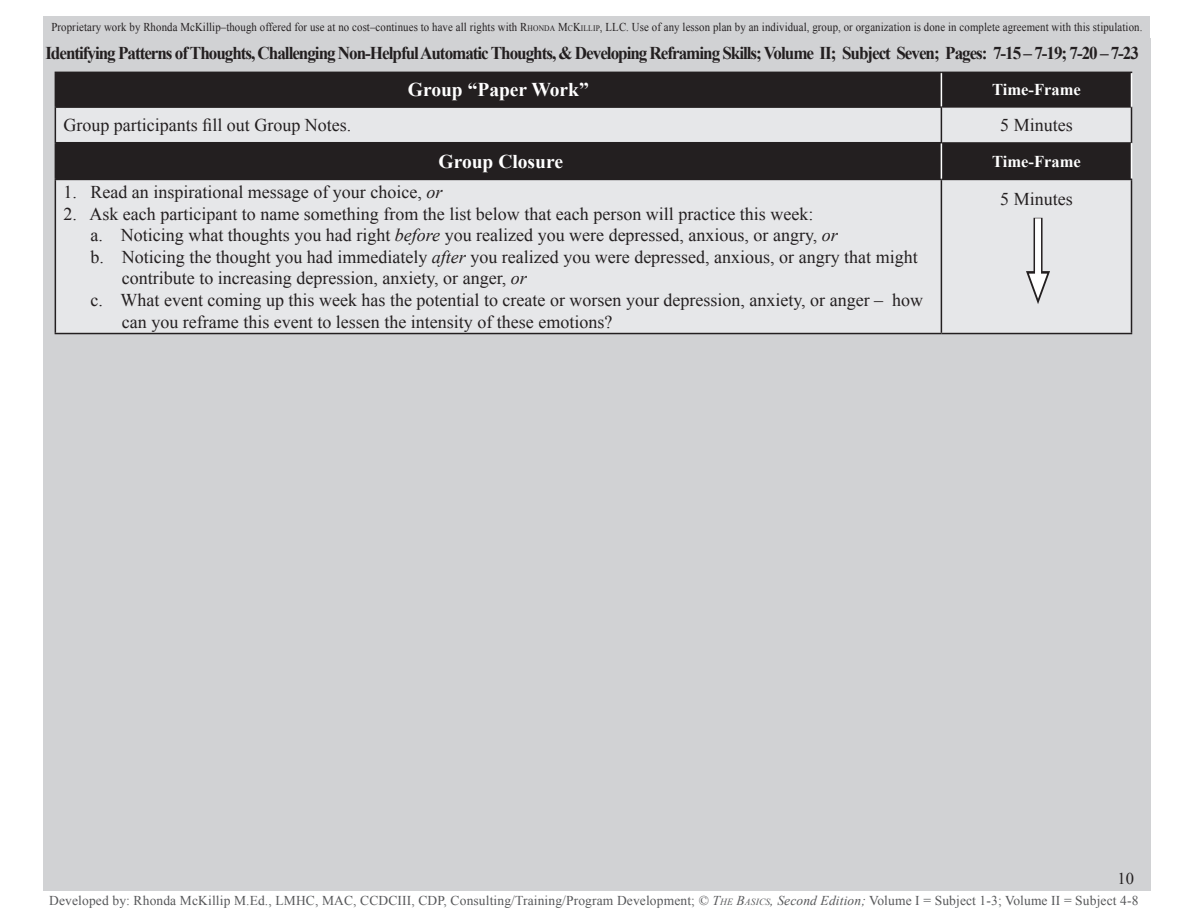
<style>
.page{position:relative;width:1188px;height:918px;background:#fff}
.page>*{position:absolute;margin:0;border:0;box-sizing:border-box;transform-origin:0 0}
.t1{font:700 19.5px "Times New Roman";color:#fff}
.t2{font:18px "Times New Roman";color:#231f20}
.centered_head{font:700 18px "Times New Roman";letter-spacing:-.06em;color:#231f20;scale:.95 1}
.t3{font:700 16.5px "Times New Roman";color:#fff}
.t4{font:16.5px "Times New Roman";color:#231f20}
.t5{font:13.5px "Times New Roman";letter-spacing:.01em;color:#57585a}
.t6{font:12px "Times New Roman";letter-spacing:.01em;color:#231f20;scale:.9 1}
.s1{font-style:inherit}
.s2{font-size:8.4px}
.s3{font-style:italic}
.s4{font-style:italic;font-size:9.45px}
</style>
<div class="page">
<div style="left:43px;top:39px;width:1108px;height:852px;background:#d1d2d4"></div>
<div style="left:43px;top:16px;width:1107px;height:23px;background:#d1d2d4"></div>
<div style="left:56px;top:73px;width:885px;height:33px;background:#231f20"></div>
<div style="left:942px;top:73px;width:189px;height:34px;background:#231f20"></div>
<svg style="left:56px;top:108px;width:1075px;height:225px;background:#c5c5c7"></svg>
<hr style="left:942px;top:107px;width:190px;height:1px;background:#231f20">
<hr style="left:942px;top:142px;width:190px;height:1px;background:#231f20">
<hr style="left:55px;top:72px;width:886px;height:1px;background:#231f20">
<hr style="left:55px;top:73px;width:1px;height:33px;background:#231f20">
<hr style="left:55px;top:106px;width:887px;height:2px;background:#231f20">
<hr style="left:55px;top:108px;width:1px;height:34px;background:#231f20">
<hr style="left:941px;top:108px;width:1px;height:34px;background:#231f20">
<hr style="left:55px;top:142px;width:887px;height:1px;background:#231f20">
<hr style="left:55px;top:143px;width:1px;height:36px;background:#231f20">
<hr style="left:55px;top:179px;width:886px;height:1px;background:#231f20">
<hr style="left:55px;top:180px;width:1px;height:153px;background:#231f20">
<hr style="left:55px;top:333px;width:886px;height:1px;background:#231f20">
<hr style="left:1131px;top:108px;width:1px;height:34px;background:#231f20">
<hr style="left:1131px;top:180px;width:1px;height:153px;background:#231f20">
<hr style="left:1131px;top:73px;width:1px;height:34px;background:#fff">
<hr style="left:1131px;top:143px;width:1px;height:36px;background:#fff">
<hr style="left:941px;top:179px;width:191px;height:1px;background:#231f20">
<hr style="left:941px;top:180px;width:1px;height:153px;background:#231f20">
<hr style="left:941px;top:333px;width:191px;height:1px;background:#231f20">
<hr style="left:941px;top:73px;width:1px;height:33px;background:#fff">
<hr style="left:941px;top:143px;width:1px;height:36px;background:#fff">
<hr style="left:941px;top:72px;width:191px;height:1px;background:#231f20">
<div style="left:1034px;top:218px;width:9px;height:67px;background:#2a2627"></div>
<div style="left:1035px;top:218px;width:6px;height:66px;background:#fff"></div>
<svg style="left:1026px;top:271px;width:24px;height:33px"></svg>
<p class="t6" style="left:51px;top:19px;width:1214px">Proprietary work by Rhonda McKillip–though offered for use at no cost–continues to have all rights with <span class="s1">R</span><span class="s2">HONDA</span> <span class="s1">M</span><span class="s2">C</span><span class="s1">K</span><span class="s2">ILLIP</span><span class="s1">, LLC</span> . Use of any lesson plan by an individual, group, or organization is done in complete agreement with this stipulation.</p>
<p class="centered_head" style="left:45px;top:40px;width:1153px">Identifying Patterns of Thoughts, Challenging Non-Helpful Automatic Thoughts, &amp; Developing Reframing Skills; Volume II; Subject Seven; Pages: 7-15 – 7-19; 7-20 – 7-23</p>
<p class="t1" style="left:408px;top:76px;width:182px">Group “Paper Work”</p>
<p class="t3" style="left:992px;top:78px;width:90px">Time-Frame</p>
<p class="t2" style="left:63px;top:113px;width:289px">Group participants fill out Group Notes.</p>
<p class="t2" style="left:1000px;top:113px;width:74px">5 Minutes</p>
<p class="t1" style="left:439px;top:148px;width:126px">Group Closure</p>
<p class="t3" style="left:992px;top:150px;width:90px">Time-Frame</p>
<p class="t2" style="left:63px;top:180px;width:380px">1. Read an inspirational message of your choice, <span class="s3">or</span></p>
<p class="t2" style="left:63px;top:201px;width:751px">2. Ask each participant to name something from the list below that each person will practice this week:</p>
<p class="t2" style="left:90px;top:223px;width:749px">a. Noticing what thoughts you had right <span class="s3">before</span> you realized you were depressed, anxious, or angry, <span class="s3">or</span></p>
<p class="t2" style="left:90px;top:245px;width:829px">b. Noticing the thought you had immediately <span class="s3">after</span> you realized you were depressed, anxious, or angry that might</p>
<p class="t2" style="left:122px;top:266px;width:406px">contribute to increasing depression, anxiety, or anger, <span class="s3">or</span></p>
<p class="t2" style="left:90px;top:288px;width:834px">c. What event coming up this week has the potential to create or worsen your depression, anxiety, or anger – how</p>
<p class="t2" style="left:122px;top:309px;width:492px">can you reframe this event to lessen the intensity of these emotions?</p>
<p class="t2" style="left:1000px;top:187px;width:74px">5 Minutes</p>
<p class="t4" style="left:1118px;top:868px;width:18px">10</p>
<p class="t5" style="left:49px;top:892px;width:1091px">Developed by: Rhonda McKillip M.Ed., LMHC, MAC, CCDCIII, CDP, Consulting/Training/Program Development; © <span class="s3">T</span><span class="s4">HE</span> <span class="s3">B</span><span class="s4">ASICS</span><span class="s3">, Second Edition;</span> Volume I = Subject 1-3; Volume II = Subject 4-8</p>
</div>
